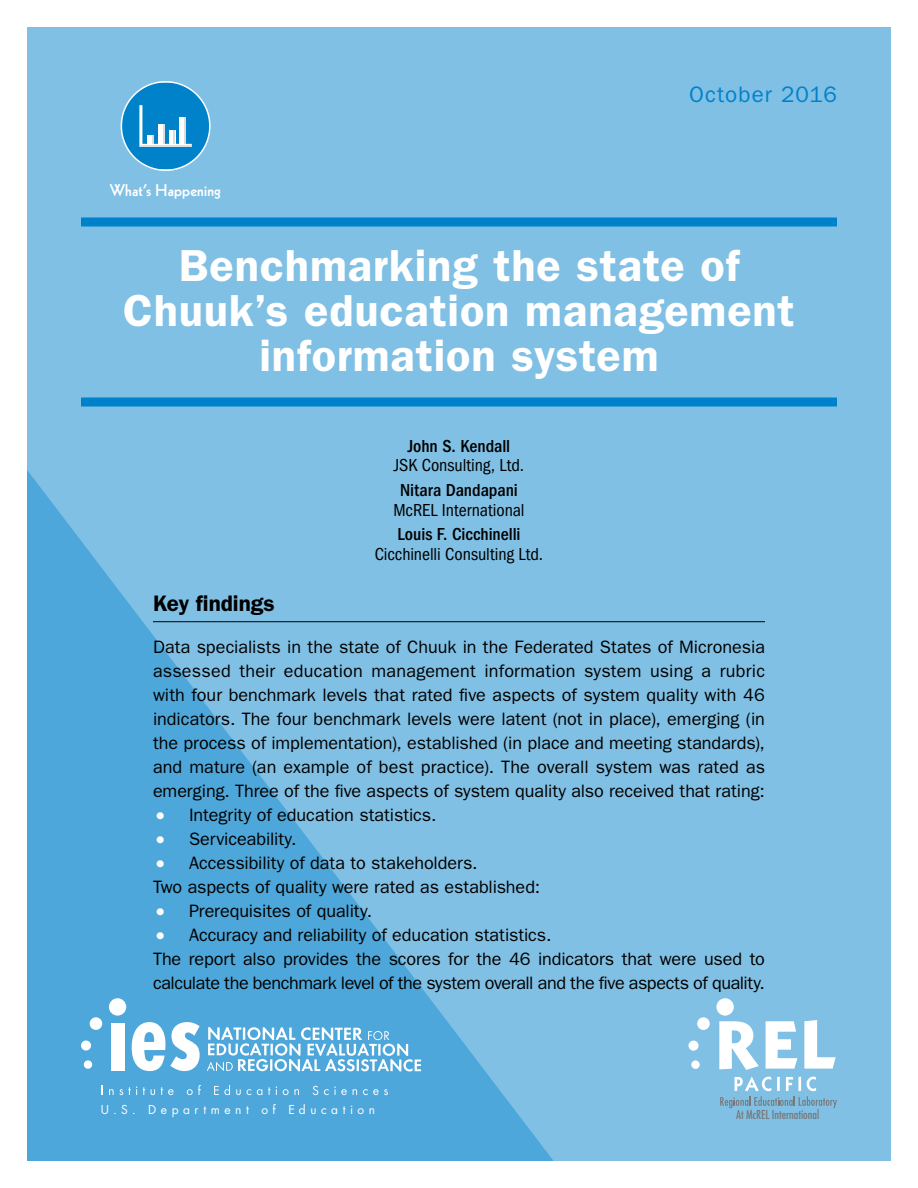
<style>
.page{position:relative;width:918px;height:1188px;background:#fff}
.page>*{position:absolute;margin:0;border:0;box-sizing:border-box;transform-origin:0 0}
.t1{font:600 45px/45px "ITC Franklin Gothic Std";letter-spacing:.02em;color:#fff;text-align:center}
.t2{font:22.5px "ITC Franklin Gothic Std";letter-spacing:.04em;color:#0082ca}
.t3{font:600 22.5px "ITC Franklin Gothic Std";color:#000}
.t4{font:18px/24px "ITC Franklin Gothic Std";letter-spacing:-.005em;color:#000;text-align:justify}
.t5{font:condensed 18px "ITC Franklin Gothic Std";letter-spacing:-.005em;color:#000}
.t6{font:500 condensed 18px "ITC Franklin Gothic Std";letter-spacing:-.005em;color:#000}
.t7{font:800 16.5px "Kabel LT Std";letter-spacing:.01em;color:#fff}
.s1{font-weight:600;font-size:24px;color:#fff}
</style>
<div class="page">
<div style="left:27px;top:27px;width:864px;height:1134px;background:#80c0e4"></div>
<svg style="left:27px;top:470px;width:527px;height:691px"></svg>
<div style="left:90px;top:1017px;width:12px;height:13px;background:#fff;border-radius:50%"></div>
<div style="left:81px;top:1040px;width:10px;height:11px;background:#fff;border-radius:50%"></div>
<div style="left:84px;top:1060px;width:8px;height:9px;background:#fff;border-radius:50%"></div>
<div style="left:109px;top:998px;width:17px;height:18px;background:#fff;border-radius:50%"></div>
<div style="left:111px;top:1023px;width:14px;height:47px;background:#fff"></div>
<svg style="left:132px;top:1022px;width:68px;height:49px;background:#bbddf0"></svg>
<svg style="left:207px;top:1027px;width:214px;height:44px;background:#83c1e5"></svg>
<svg style="left:109px;top:1087px;width:28px;height:8px"></svg>
<svg style="left:143px;top:1087px;width:2px;height:8px"></svg>
<svg style="left:151px;top:1089px;width:4px;height:6px"></svg>
<svg style="left:161px;top:1087px;width:13px;height:8px"></svg>
<svg style="left:187px;top:1085px;width:14px;height:10px"></svg>
<svg style="left:214px;top:1085px;width:16px;height:10px"></svg>
<svg style="left:236px;top:1089px;width:5px;height:6px"></svg>
<svg style="left:247px;top:1089px;width:4px;height:6px"></svg>
<svg style="left:257px;top:1089px;width:5px;height:6px"></svg>
<svg style="left:268px;top:1087px;width:9px;height:8px"></svg>
<svg style="left:283px;top:1089px;width:16px;height:6px"></svg>
<svg style="left:313px;top:1086px;width:5px;height:9px"></svg>
<svg style="left:324px;top:1087px;width:23px;height:8px"></svg>
<svg style="left:353px;top:1089px;width:4px;height:6px"></svg>
<svg style="left:363px;top:1089px;width:25px;height:6px"></svg>
<div style="left:81px;top:218px;width:756px;height:8px;background:#0082ca"></div>
<div style="left:81px;top:398px;width:756px;height:8px;background:#0082ca"></div>
<hr style="left:153px;top:621px;width:612px;height:1px;background:#000">
<svg style="left:122px;top:82px;width:87px;height:88px"></svg>
<hr style="left:184px;top:117px;width:2px;height:27px;background:#dcddde">
<svg style="left:719px;top:1021px;width:40px;height:49px"></svg>
<svg style="left:766px;top:1021px;width:31px;height:48px"></svg>
<svg style="left:804px;top:1020px;width:32px;height:49px"></svg>
<div style="left:697px;top:1017px;width:13px;height:13px;background:#fff;border-radius:50%"></div>
<div style="left:688px;top:1041px;width:11px;height:10px;background:#fff;border-radius:50%"></div>
<div style="left:691px;top:1060px;width:9px;height:9px;background:#fff;border-radius:50%"></div>
<div style="left:716px;top:998px;width:18px;height:18px;background:#fff;border-radius:50%"></div>
<svg style="left:720px;top:1077px;width:117px;height:31px"></svg>
<p class="t7" style="left:110px;top:181px;width:112px">What’s Happening</p>
<p class="t2" style="left:689px;top:81px;width:149px">October 2016</p>
<h1 class="t1" style="left:123px;top:243px;width:673px">Benchmarking the state of<br>Chuuk’s education management information system</h1>
<p class="t6" style="left:408px;top:436px;width:104px">John S. Kendall</p>
<p class="t5" style="left:394px;top:455px;width:132px">JSK Consulting, Ltd.</p>
<p class="t6" style="left:400px;top:480px;width:119px">Nitara Dandapani</p>
<p class="t5" style="left:393px;top:500px;width:133px">McREL International</p>
<p class="t6" style="left:397px;top:524px;width:125px">Louis F. Cicchinelli</p>
<p class="t5" style="left:375px;top:544px;width:170px">Cicchinelli Consulting Ltd.</p>
<h2 class="t3" style="left:153px;top:590px;width:123px">Key findings</h2>
<p class="t4" style="left:153px;top:635px;width:614px">Data specialists in the state of Chuuk in the Federated States of Micronesia assessed their education management information system using a rubric with four benchmark levels that rated five aspects of system quality with 46 indicators. The four benchmark levels were latent (not in place), emerging (in the process of implementation), established (in place and meeting standards), and mature (an example of best practice). The overall system was rated as emerging. Three of the five aspects of system quality also received that rating:</p>
<p class="t4" style="left:153px;top:803px;width:285px"><span class="s1">•</span> Integrity of education statistics.</p>
<p class="t4" style="left:153px;top:827px;width:145px"><span class="s1">•</span> Serviceability.</p>
<p class="t4" style="left:153px;top:851px;width:326px"><span class="s1">•</span> Accessibility of data to stakeholders.</p>
<p class="t4" style="left:153px;top:875px;width:389px">Two aspects of quality were rated as established:</p>
<p class="t4" style="left:153px;top:899px;width:221px"><span class="s1">•</span> Prerequisites of quality.</p>
<p class="t4" style="left:153px;top:923px;width:400px"><span class="s1">•</span> Accuracy and reliability of education statistics.</p>
<p class="t4" style="left:153px;top:947px;width:614px">The report also provides the scores for the 46 indicators that were used to calculate the benchmark level of the system overall and the five aspects of quality.</p>
</div>
